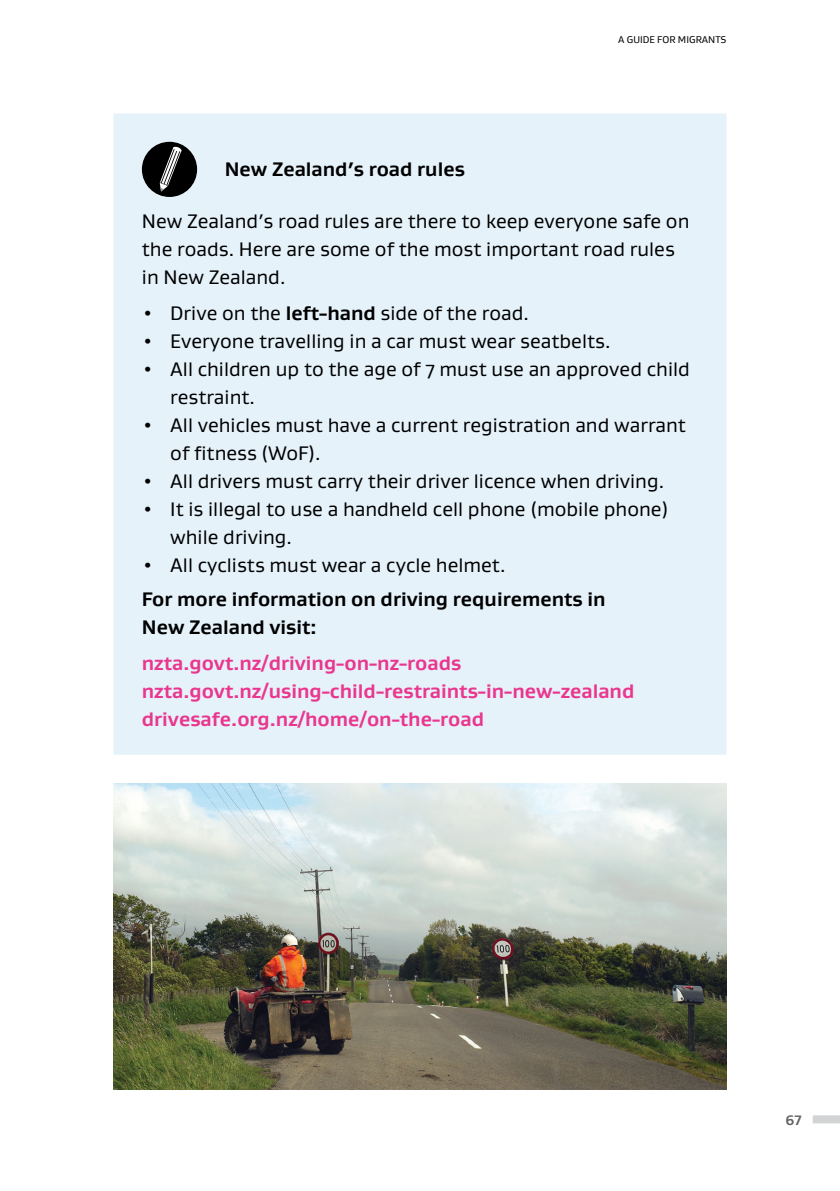
<style>
.page{position:relative;width:840px;height:1191px;background:#fff}
.page>*{position:absolute;margin:0;border:0;box-sizing:border-box;transform-origin:0 0}
.Body{font:20px/28px "Gustan";color:#000}
.Body-2{font:700 20px "Gustan";color:#ea368e}
.Body-3{font:700 20px/28px "Gustan";color:#000}
.Grey_Box_Title{font:700 20px "Gustan";color:#000}
.t1{font:700 14px "Gustan";color:#636466}
.t2{font:10px "Gustan";color:#000}
.s1{font-weight:700}
</style>
<div class="page">
<div style="left:812px;top:1115px;width:27px;height:8px;background:#d1d3d4"></div>
<div style="left:113px;top:113px;width:613px;height:641px;background:#e5f2fa"></div>
<div style="left:142px;top:142px;width:55px;height:55px;background:#000;border-radius:50%"></div>
<svg style="left:160px;top:146px;width:22px;height:46px"></svg>
<img style="left:113px;top:783px;width:613px;height:306px">
<p class="t2" style="left:617px;top:33px;width:110px">A GUIDE FOR MIGRANTS</p>
<p class="Grey_Box_Title" style="left:225px;top:156px;width:241px">New Zealand’s road rules</p>
<p class="Body" style="left:142px;top:206px;width:548px">New Zealand’s road rules are there to keep everyone safe on the roads. Here are some of the most important road rules in New Zealand.</p>
<p class="Body" style="left:142px;top:299px;width:388px">• Drive on the <span class="s1">left-hand</span> side of the road.</p>
<p class="Body" style="left:142px;top:327px;width:470px">• Everyone travelling in a car must wear seatbelts.</p>
<p class="Body" style="left:170px;top:355px;width:521px;text-indent:-28px">• All children up to the age of 7 must use an approved child restraint.</p>
<p class="Body" style="left:170px;top:411px;width:517px;text-indent:-28px">• All vehicles must have a current registration and warrant of fitness (WoF).</p>
<p class="Body" style="left:142px;top:467px;width:523px">• All drivers must carry their driver licence when driving.</p>
<p class="Body" style="left:170px;top:495px;width:499px;text-indent:-28px">• It is illegal to use a handheld cell phone (mobile phone) while driving.</p>
<p class="Body" style="left:142px;top:551px;width:365px">• All cyclists must wear a cycle helmet.</p>
<p class="Body-3" style="left:142px;top:584px;width:465px">For more information on driving requirements in<br>New Zealand visit:</p>
<p class="Body-2" style="left:142px;top:650px;width:321px">nzta.govt.nz/driving-on-nz-roads</p>
<p class="Body-2" style="left:142px;top:678px;width:494px">nzta.govt.nz/using-child-restraints-in-new-zealand</p>
<p class="Body-2" style="left:142px;top:706px;width:343px">drivesafe.org.nz/home/on-the-road</p>
<p class="t1" style="left:785px;top:1110px;width:18px">67</p>
</div>
